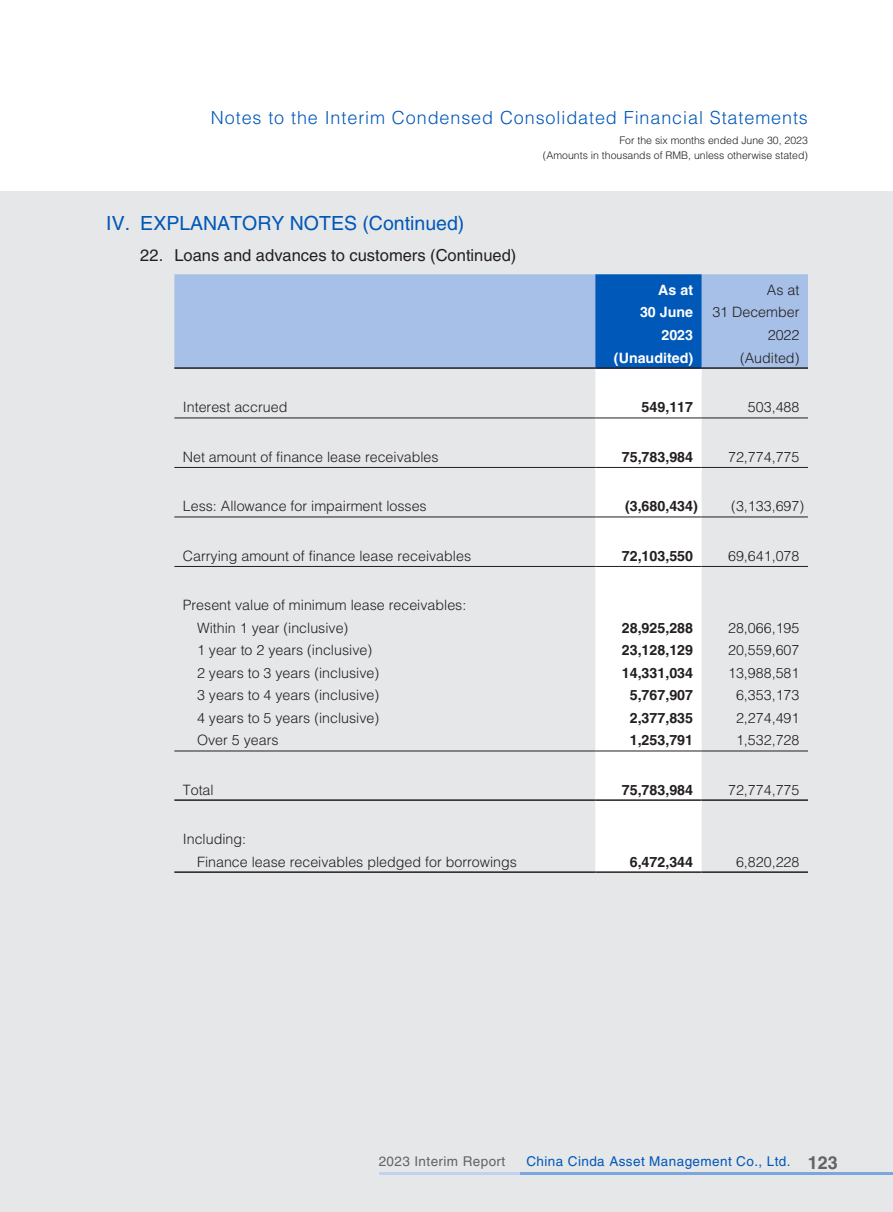
<style>
.page{position:relative;width:893px;height:1212px;background:#fff}
.page>*{position:absolute;margin:0;border:0;box-sizing:border-box;transform-origin:0 0}
.t1{font:19.5px "Helvetica LT Std";color:#0058b8}
.t2{font:300 18px "Helvetica LT Std";letter-spacing:.05em;color:#0058b8}
.t3{font:16.5px "Helvetica LT Std";color:#231f20}
.t4{font:300 14.25px/22.5px "Helvetica LT Std";color:#231f20}
.t5{font:700 14.25px "Helvetica LT Std";color:#231f20}
.t6{font:700 14.25px/22.5px "Helvetica LT Std";color:#fff;text-align:right}
.t7{font:13.5px "Helvetica LT Std";letter-spacing:.03em;color:#0058b8}
.t8{font:13.5px "Helvetica LT Std";letter-spacing:.03em;color:#636366}
.t9{font:300 10.5px/15.3px "Helvetica LT Std";color:#231f20;text-align:right}
.s1{font-weight:700;font-size:18px;color:#636366}
</style>
<div class="page">
<div style="left:0;top:191px;width:893px;height:1021px;background:#e6e7e9"></div>
<hr style="left:379px;top:1172px;width:514px;height:3px;background:#c1d1ee">
<hr style="left:520px;top:1172px;width:373px;height:3px;background:#7ca6dc">
<div style="left:174px;top:274px;width:634px;height:93px;background:#a6c0e7"></div>
<div style="left:595px;top:274px;width:107px;height:93px;background:#0058b8"></div>
<div style="left:595px;top:369px;width:107px;height:502px;background:#fff"></div>
<hr style="left:174px;top:367px;width:421px;height:2px;background:#231f20">
<hr style="left:595px;top:367px;width:107px;height:2px;background:#231f20">
<hr style="left:702px;top:367px;width:106px;height:2px;background:#231f20">
<hr style="left:174px;top:418px;width:421px;height:1px;background:#231f20">
<hr style="left:595px;top:418px;width:107px;height:1px;background:#231f20">
<hr style="left:702px;top:418px;width:106px;height:1px;background:#231f20">
<hr style="left:174px;top:467px;width:421px;height:1px;background:#231f20">
<hr style="left:595px;top:467px;width:107px;height:1px;background:#231f20">
<hr style="left:702px;top:467px;width:106px;height:1px;background:#231f20">
<hr style="left:174px;top:517px;width:421px;height:1px;background:#231f20">
<hr style="left:595px;top:517px;width:107px;height:1px;background:#231f20">
<hr style="left:702px;top:517px;width:106px;height:1px;background:#231f20">
<hr style="left:174px;top:566px;width:421px;height:1px;background:#231f20">
<hr style="left:595px;top:566px;width:107px;height:1px;background:#231f20">
<hr style="left:702px;top:566px;width:106px;height:1px;background:#231f20">
<hr style="left:174px;top:751px;width:421px;height:1px;background:#231f20">
<hr style="left:595px;top:751px;width:107px;height:1px;background:#231f20">
<hr style="left:702px;top:751px;width:106px;height:1px;background:#231f20">
<hr style="left:174px;top:799px;width:421px;height:2px;background:#231f20">
<hr style="left:595px;top:799px;width:107px;height:2px;background:#231f20">
<hr style="left:702px;top:799px;width:106px;height:2px;background:#231f20">
<hr style="left:174px;top:871px;width:421px;height:2px;background:#231f20">
<hr style="left:595px;top:871px;width:107px;height:2px;background:#231f20">
<hr style="left:702px;top:871px;width:106px;height:2px;background:#231f20">
<p class="t2" style="left:211px;top:106px;width:598px">Notes to the Interim Condensed Consolidated Financial Statements</p>
<h1 class="t1" style="left:106px;top:212px;width:360px">IV. EXPLANATORY NOTES (Continued)</h1>
<p class="t3" style="left:140px;top:246px;width:378px">22. Loans and advances to customers (Continued)</p>
<p class="t9" style="left:543px;top:132px;width:266px">For the six months ended June 30, 2023<br>(Amounts in thousands of RMB, unless otherwise stated)</p>
<p class="t6" style="left:640px;top:278px;width:55px">As at<br>30 June</p>
<p class="t4" style="left:712px;top:278px;width:89px;text-align:right">As at<br>31 December</p>
<p class="t6" style="left:661px;top:323px;width:33px">2023</p>
<p class="t4" style="left:768px;top:323px;width:33px">2022</p>
<p class="t6" style="left:614px;top:346px;width:81px">(Unaudited)</p>
<p class="t4" style="left:740px;top:346px;width:61px">(Audited)</p>
<p class="t4" style="left:183px;top:395px;width:106px">Interest accrued</p>
<p class="t5" style="left:642px;top:398px;width:53px">549,117</p>
<p class="t4" style="left:748px;top:395px;width:53px">503,488</p>
<p class="t4" style="left:183px;top:445px;width:257px">Net amount of finance lease receivables</p>
<p class="t5" style="left:622px;top:448px;width:73px">75,783,984</p>
<p class="t4" style="left:728px;top:445px;width:73px">72,774,775</p>
<p class="t4" style="left:183px;top:494px;width:245px">Less: Allowance for impairment losses</p>
<p class="t5" style="left:625px;top:497px;width:74px">(3,680,434)</p>
<p class="t4" style="left:731px;top:494px;width:74px">(3,133,697)</p>
<p class="t4" style="left:183px;top:544px;width:290px">Carrying amount of finance lease receivables</p>
<p class="t5" style="left:622px;top:547px;width:73px">72,103,550</p>
<p class="t4" style="left:728px;top:544px;width:73px">69,641,078</p>
<p class="t4" style="left:197px;top:593px;width:271px;text-indent:-14px">Present value of minimum lease receivables:<br>Within 1 year (inclusive)</p>
<p class="t5" style="left:622px;top:619px;width:73px">28,925,288</p>
<p class="t4" style="left:728px;top:616px;width:73px">28,066,195</p>
<p class="t4" style="left:197px;top:638px;width:177px">1 year to 2 years (inclusive)</p>
<p class="t5" style="left:622px;top:641px;width:73px">23,128,129</p>
<p class="t4" style="left:728px;top:638px;width:73px">20,559,607</p>
<p class="t4" style="left:197px;top:661px;width:184px">2 years to 3 years (inclusive)</p>
<p class="t5" style="left:622px;top:664px;width:73px">14,331,034</p>
<p class="t4" style="left:728px;top:661px;width:73px">13,988,581</p>
<p class="t4" style="left:197px;top:684px;width:184px">3 years to 4 years (inclusive)</p>
<p class="t5" style="left:630px;top:686px;width:65px">5,767,907</p>
<p class="t4" style="left:736px;top:684px;width:65px">6,353,173</p>
<p class="t4" style="left:197px;top:706px;width:184px">4 years to 5 years (inclusive)</p>
<p class="t5" style="left:630px;top:709px;width:65px">2,377,835</p>
<p class="t4" style="left:736px;top:706px;width:65px">2,274,491</p>
<p class="t4" style="left:197px;top:729px;width:83px">Over 5 years</p>
<p class="t5" style="left:630px;top:731px;width:65px">1,253,791</p>
<p class="t4" style="left:736px;top:729px;width:65px">1,532,728</p>
<p class="t4" style="left:183px;top:778px;width:32px">Total</p>
<p class="t5" style="left:622px;top:781px;width:73px">75,783,984</p>
<p class="t4" style="left:728px;top:778px;width:73px">72,774,775</p>
<p class="t4" style="left:197px;top:827px;width:321px;text-indent:-14px">Including:<br>Finance lease receivables pledged for borrowings</p>
<p class="t5" style="left:630px;top:853px;width:65px">6,472,344</p>
<p class="t4" style="left:736px;top:850px;width:65px">6,820,228</p>
<p class="t8" style="left:379px;top:1153px;width:128px">2023 Interim Report</p>
<p class="t7" style="left:526px;top:1153px;width:313px">China Cinda Asset Management Co., Ltd. <span class="s1">123</span></p>
</div>
